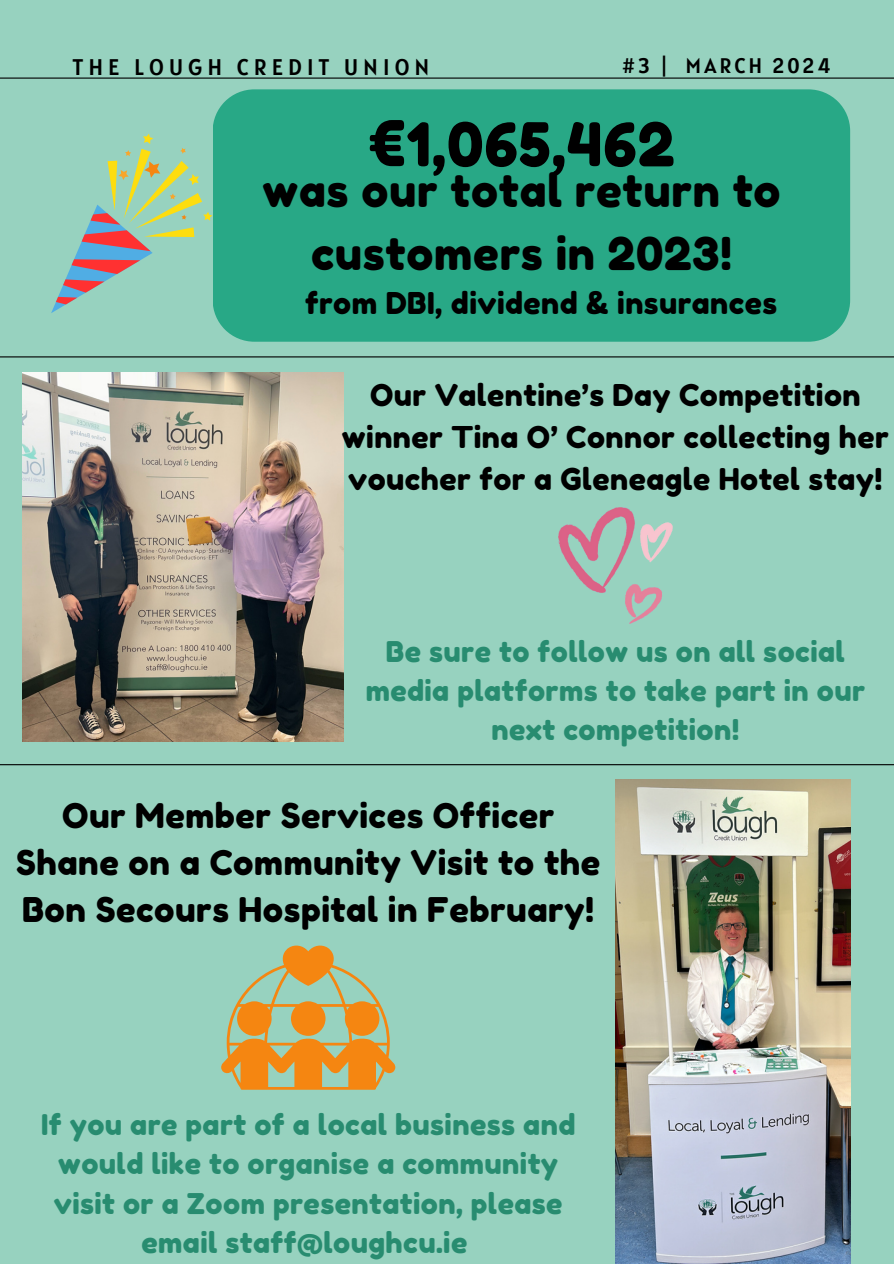
<style>
.page{position:relative;width:894px;height:1264px;background:#fff}
.page>*{position:absolute;margin:0;border:0;box-sizing:border-box;transform-origin:0 0}
.t1{font:60px "Fredoka One";letter-spacing:.015em;color:#000}
.t2{font:45px/63px "Fredoka One";letter-spacing:.015em;color:#000;text-align:center}
.t3{font:34.05px/47px "Fredoka One";letter-spacing:.015em;color:#000;text-align:center}
.t4{font:30px/41.7px "Fredoka One";letter-spacing:.015em;color:#000;text-align:center}
.t5{font:28.5px/39.3px "Fredoka One";letter-spacing:.015em;color:#288c70;text-align:center}
.t6{font:22.5px "Alatsi";letter-spacing:.225em;color:#000}
.t7{font:21px "Alatsi";letter-spacing:.145em;color:#000}
</style>
<div class="page">
<div style="left:0;top:0;width:893px;height:1263px;background:#97d2bf"></div>
<div style="left:212px;top:89px;width:637px;height:253px;background:#28a886"></div>
<svg style="left:51px;top:134px;width:161px;height:179px"></svg>
<hr style="left:0;top:77px;width:893px;height:2px;background:#000">
<img style="left:615px;top:779px;width:235px;height:484px">
<img style="left:23px;top:372px;width:320px;height:369px">
<img style="left:558px;top:508px;width:113px;height:116px">
<svg style="left:221px;top:945px;width:174px;height:144px"></svg>
<hr style="left:0;top:764px;width:893px;height:1px;background:#000">
<hr style="left:0;top:356px;width:893px;height:1px;background:#000">
<p class="t6" style="left:72px;top:53px;width:358px">THE LOUGH CREDIT UNION</p>
<p class="t7" style="left:622px;top:52px;width:210px">#3 | MARCH 2024</p>
<p class="t1" style="left:369px;top:108px;width:307px">€1,065,462</p>
<p class="t2" style="left:262px;top:159px;width:519px">was our total return to customers in 2023!</p>
<h4 class="t4" style="left:305px;top:282px;width:473px">from DBI, dividend &amp; insurances</h4>
<p class="t4" style="left:342px;top:374px;width:548px">Our Valentine’s Day Competition winner Tina O’ Connor collecting her voucher for a Gleneagle Hotel stay!</p>
<h3 class="t5" style="left:365px;top:631px;width:501px">Be sure to follow us on all social media platforms to take part in our next competition!</h3>
<h4 class="t3" style="left:16px;top:792px;width:585px">Our Member Services Officer<br>Shane on a Community Visit to the<br>Bon Secours Hospital in February!</h4>
<p class="t5" style="left:41px;top:1104px;width:535px">If you are part of a local business and would like to organise a community visit or a Zoom presentation, please email staff@loughcu.ie</p>
</div>
